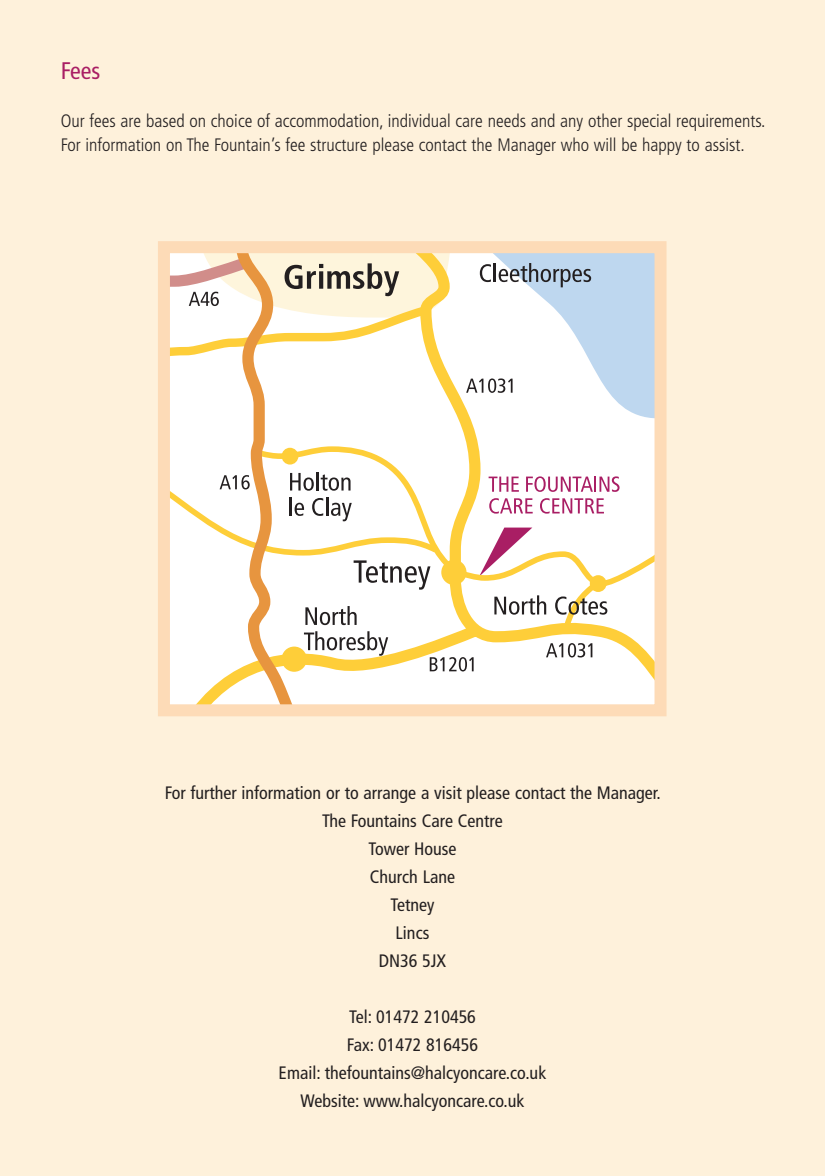
<style>
.page{position:relative;width:825px;height:1176px;background:#fff}
.page>*{position:absolute;margin:0;border:0;box-sizing:border-box;transform-origin:0 0}
.t1{font:condensed 24px "Frutiger";color:#a91e64}
.t2{font:condensed 18px/28px "Frutiger";color:#231f20;text-align:center}
.t3{font:300 condensed 18px/24px "Frutiger";color:#231f20}
</style>
<div class="page">
<div style="left:0;top:0;width:824px;height:1176px;background:#fef1db"></div>
<svg style="left:174px;top:418px;width:479px;height:285px;background:#fefaeb"></svg>
<svg style="left:429px;top:657px;width:44px;height:14px"></svg>
<svg style="left:546px;top:643px;width:46px;height:14px"></svg>
<svg style="left:336px;top:631px;width:52px;height:25px"></svg>
<svg style="left:336px;top:606px;width:20px;height:19px"></svg>
<svg style="left:219px;top:444px;width:238px;height:146px;background:#fef9e9"></svg>
<svg style="left:171px;top:254px;width:482px;height:164px;background:#eaebe6"></svg>
<svg style="left:171px;top:467px;width:482px;height:122px;background:#f6ece1"></svg>
<svg style="left:230px;top:254px;width:106px;height:449px;background:#f5e7d1"></svg>
<svg style="left:494px;top:595px;width:52px;height:20px"></svg>
<svg style="left:555px;top:576px;width:52px;height:55px;background:#e8daaf"></svg>
<div style="left:158px;top:241px;width:508px;height:475px;border:12px solid #fddbb7"></div>
<h1 class="t1" style="left:61px;top:57px;width:41px">Fees</h1>
<p class="t3" style="left:61px;top:109px;width:706px">Our fees are based on choice of accommodation, individual care needs and any other special requirements.<br>For information on The Fountain’s fee structure please contact the Manager who will be happy to assist.</p>
<p class="t2" style="left:165px;top:779px;width:497px">For further information or to arrange a visit please contact the Manager.<br>The Fountains Care Centre<br>Tower House<br>Church Lane<br>Tetney<br>Lincs<br>DN36 5JX</p>
<p class="t2" style="left:278px;top:1003px;width:269px">Tel: 01472 210456<br>Fax: 01472 816456<br>Email: thefountains@halcyoncare.co.uk<br>Website: www.halcyoncare.co.uk</p>
</div>
